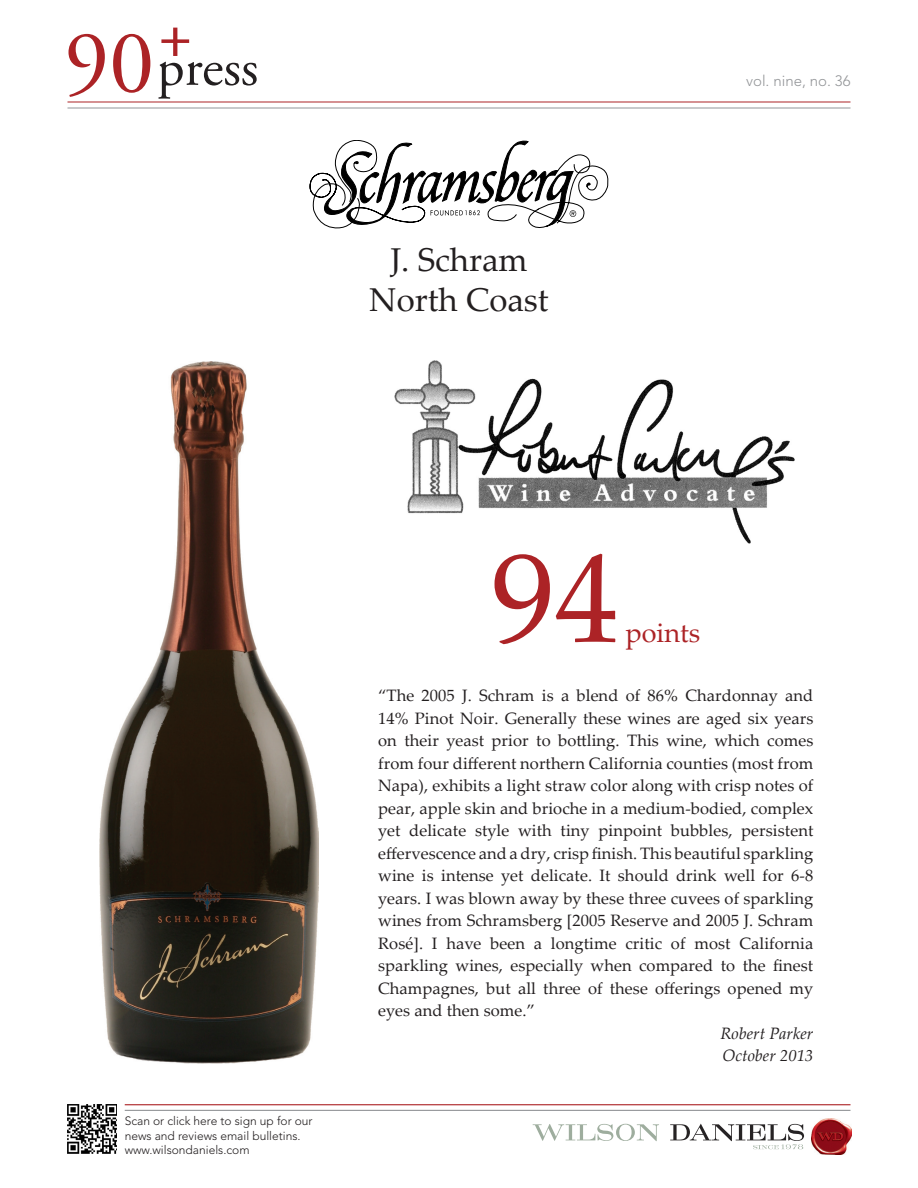
<style>
.page{position:relative;width:918px;height:1188px;background:#fff}
.page>*{position:absolute;margin:0;border:0;box-sizing:border-box;transform-origin:0 0}
.t1{font:127.5px "Palatino Linotype";color:#ac2326}
.t2{font:90px "Adobe Garamond Pro";color:#ac2326}
.t3{font:72px "Adobe Garamond Pro";color:#ac2326}
.t4{font:54px "Adobe Garamond Pro";color:#231f20}
.t5{font:33px "Palatino Linotype";color:#231f20}
.t6{font:27px "Palatino Linotype";color:#ac2326}
.t7{font:16.5px/22.5px "Palatino Linotype";letter-spacing:.005em;color:#231f20;text-align:justify}
.t8{font:italic 16.5px "Palatino Linotype";letter-spacing:.005em;color:#231f20}
.t9{font:300 15px "Avenir LT Std";color:#939598}
.t10{font:300 12px "Avenir LT Std";color:#231f20}
</style>
<div class="page">
<img style="left:811px;top:1118px;width:40px;height:37px">
<svg style="left:533px;top:1124px;width:126px;height:17px"></svg>
<svg style="left:670px;top:1124px;width:134px;height:25px"></svg>
<img style="left:68px;top:1104px;width:49px;height:50px">
<hr style="left:68px;top:108px;width:782px;height:1px;background:#939598">
<hr style="left:68px;top:102px;width:782px;height:1px;background:#ac2326">
<hr style="left:125px;top:1110px;width:725px;height:1px;background:#939598">
<hr style="left:125px;top:1104px;width:725px;height:1px;background:#ac2326">
<svg style="left:310px;top:140px;width:298px;height:88px"></svg>
<img style="left:99px;top:362px;width:219px;height:702px">
<img style="left:394px;top:360px;width:401px;height:183px">
<p class="t2" style="left:64px;top:9px;width:91px">90</p>
<p class="t3" style="left:157px;top:-10px;width:37px">+</p>
<p class="t4" style="left:157px;top:35px;width:103px">press</p>
<p class="t5" style="left:390px;top:236px;width:139px">J. Schram</p>
<p class="t5" style="left:369px;top:276px;width:181px">North Coast</p>
<p class="t9" style="left:746px;top:72px;width:106px">vol. nine, no. 36</p>
<p class="t10" style="left:125px;top:1114px;width:189px">Scan or click here to sign up for our</p>
<p class="t10" style="left:125px;top:1129px;width:177px">news and reviews email bulletins.</p>
<p class="t10" style="left:125px;top:1143px;width:126px">www.wilsondaniels.com</p>
<p class="t1" style="left:491px;top:508px;width:129px">94</p>
<p class="t6" style="left:626px;top:613px;width:76px">points</p>
<p class="t7" style="left:378px;top:684px;width:437px">“The 2005 J. Schram is a blend of 86% Chardonnay and 14% Pinot Noir. Generally these wines are aged six years on their yeast prior to bottling. This wine, which comes from four different northern California counties (most from Napa), exhibits a light straw color along with crisp notes of pear, apple skin and brioche in a medium-bodied, complex yet delicate style with tiny pinpoint bubbles, persistent effervescence and a dry, crisp finish. This beautiful sparkling wine is intense yet delicate. It should drink well for 6-8 years. I was blown away by these three cuvees of sparkling wines from Schramsberg [2005 Reserve and 2005 J. Schram Rosé]. I have been a longtime critic of most California sparkling wines, especially when compared to the finest Champagnes, but all three of these offerings opened my eyes and then some.”</p>
<p class="t8" style="left:721px;top:1021px;width:94px">Robert Parker</p>
<p class="t8" style="left:723px;top:1044px;width:92px">October 2013</p>
</div>
